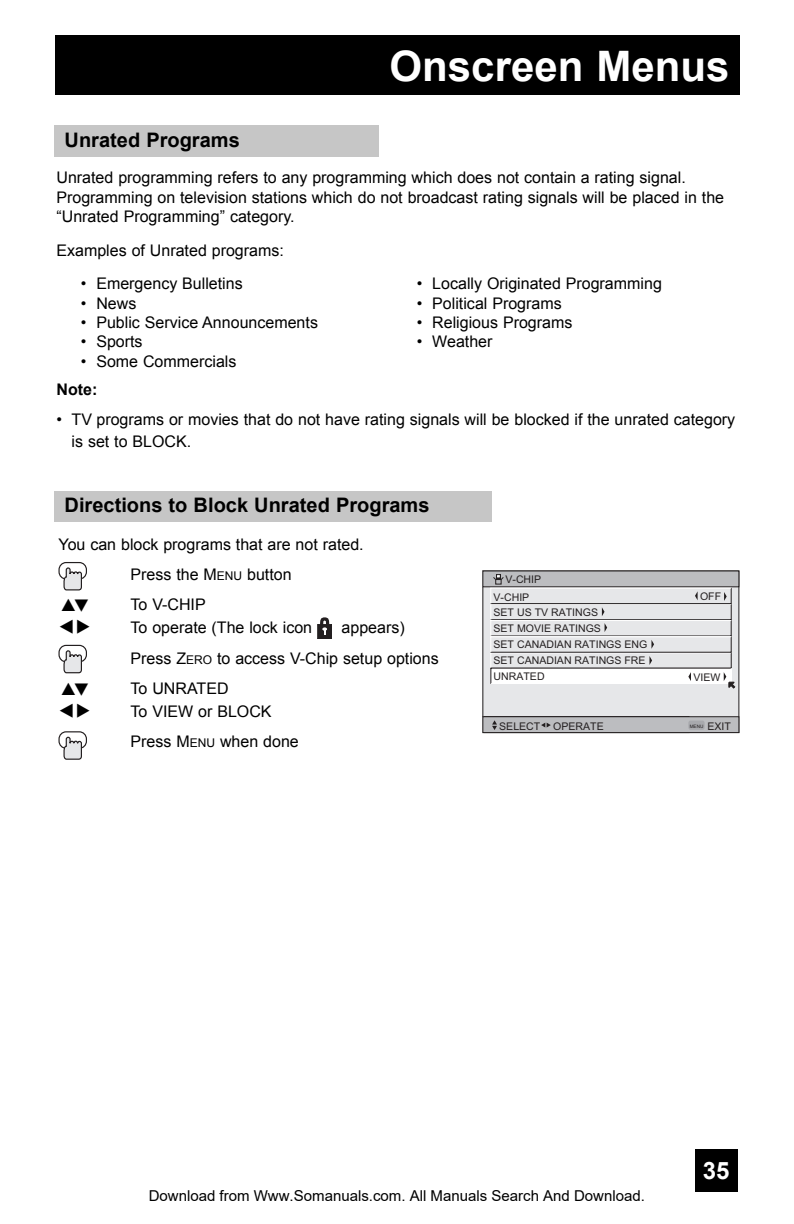
<style>
.page{position:relative;width:794px;height:1224px;background:#fff}
.page>*{position:absolute;margin:0;border:0;box-sizing:border-box;transform-origin:0 0}
.t1{font:700 42px "Arial";color:#fff}
.t2{font:700 24px "Arial";color:#fff}
.t3{font:20.8px "Zeal";color:#000;scale:.77 1}
.t4{font:700 20px "Arial";color:#000}
.t5{font:16px/30px "Arial";color:#000}
.t6{font:700 16px "Arial";color:#000}
.t7{font:16px "Zeal";color:#000;scale:1.25 1}
.t8{font:15px "Arial";color:#000}
.t9{font:10.6px/15.8px "Arial";color:#231f20}
.t10{font:4.6px "Arial";color:#231f20}
.s1{font-size:12px}
</style>
<div class="page">
<div style="left:694px;top:1148px;width:43px;height:43px;background:#000"></div>
<div style="left:54px;top:492px;width:437px;height:30px;background:#c6c6c6"></div>
<div style="left:54px;top:126px;width:324px;height:31px;background:#c6c6c6"></div>
<div style="left:482px;top:571px;width:256px;height:161px;background:#e6e7e9"></div>
<div style="left:482px;top:571px;width:256px;height:16px;background:#bcbdc0"></div>
<div style="left:482px;top:570px;width:256px;height:17px;border:1px solid #231f20"></div>
<hr style="left:490px;top:619px;width:240px;height:1px;background:#231f20">
<hr style="left:490px;top:604px;width:240px;height:1px;background:#fff">
<div style="left:490px;top:668px;width:241px;height:16px;background:#fff"></div>
<hr style="left:490px;top:667px;width:241px;height:1px;background:#231f20">
<hr style="left:490px;top:635px;width:240px;height:1px;background:#231f20">
<hr style="left:490px;top:620px;width:240px;height:1px;background:#fff">
<hr style="left:490px;top:652px;width:240px;height:1px;background:#231f20">
<hr style="left:490px;top:636px;width:240px;height:1px;background:#fff">
<hr style="left:490px;top:603px;width:240px;height:1px;background:#231f20">
<hr style="left:490px;top:588px;width:240px;height:1px;background:#fff">
<svg style="left:601px;top:607px;width:3px;height:9px"></svg>
<svg style="left:604px;top:623px;width:3px;height:9px"></svg>
<svg style="left:651px;top:640px;width:2px;height:8px"></svg>
<svg style="left:649px;top:656px;width:2px;height:9px"></svg>
<svg style="left:723px;top:588px;width:13px;height:101px"></svg>
<div style="left:482px;top:716px;width:256px;height:16px;background:#bcbdc0"></div>
<div style="left:482px;top:716px;width:256px;height:17px;border:1px solid #231f20"></div>
<svg style="left:492px;top:720px;width:4px;height:10px"></svg>
<svg style="left:541px;top:722px;width:9px;height:5px"></svg>
<div style="left:688px;top:720px;width:16px;height:9px;background:#a8a9ad;border-radius:2px"></div>
<svg style="left:490px;top:574px;width:14px;height:110px"></svg>
<div style="left:58px;top:645px;width:29px;height:17px;border:1px solid #231f20;border-radius:7px"></div>
<svg style="left:63px;top:650px;width:19px;height:23px"></svg>
<div style="left:58px;top:562px;width:29px;height:17px;border:1px solid #231f20;border-radius:7px"></div>
<svg style="left:63px;top:567px;width:19px;height:23px"></svg>
<div style="left:317px;top:624px;width:14px;height:14px;border:1px solid #231f20"></div>
<svg style="left:318px;top:617px;width:12px;height:20px"></svg>
<div style="left:58px;top:731px;width:29px;height:17px;border:1px solid #231f20;border-radius:7px"></div>
<svg style="left:63px;top:736px;width:19px;height:23px"></svg>
<div style="left:55px;top:36px;width:684px;height:59px;background:#000"></div>
<h1 class="t1" style="left:389px;top:43px;width:341px">Onscreen Menus</h1>
<p class="t4" style="left:65px;top:128px;width:177px">Unrated Programs</p>
<p class="t5" style="left:56px;top:168px;width:668px;line-height:19.2px">Unrated programming refers to any programming which does not contain a rating signal.<br>Programming on television stations which do not broadcast rating signals will be placed in the “Unrated Programming” category.</p>
<p class="t5" style="left:56px;top:235px;width:229px">Examples of Unrated programs:</p>
<p class="t5" style="left:81px;top:269px;width:163px">• Emergency Bulletins</p>
<p class="t5" style="left:416px;top:269px;width:246px">• Locally Originated Programming</p>
<p class="t5" style="left:81px;top:288px;width:57px">• News</p>
<p class="t5" style="left:416px;top:288px;width:146px">• Political Programs</p>
<p class="t5" style="left:81px;top:307px;width:238px">• Public Service Announcements</p>
<p class="t5" style="left:416px;top:307px;width:157px">• Religious Programs</p>
<p class="t5" style="left:81px;top:327px;width:63px">• Sports</p>
<p class="t5" style="left:416px;top:327px;width:77px">• Weather</p>
<p class="t5" style="left:81px;top:346px;width:157px">• Some Commercials</p>
<p class="t6" style="left:56px;top:380px;width:42px">Note:</p>
<p class="t5" style="left:72px;top:408px;width:664px;line-height:22px;text-indent:-15px">• TV programs or movies that do not have rating signals will be blocked if the unrated category is set to BLOCK.</p>
<p class="t4" style="left:65px;top:494px;width:366px">Directions to Block Unrated Programs</p>
<p class="t5" style="left:58px;top:529px;width:306px;text-align:center">You can block programs that are not rated.<br>Press the M<span class="s1">ENU</span> button</p>
<p class="t7" style="left:58px;top:597px;width:28px">π†</p>
<p class="t5" style="left:130px;top:589px;width:77px">To V-CHIP</p>
<h3 class="t3" style="left:58px;top:616px;width:44px">√®</h3>
<p class="t5" style="left:130px;top:612px;width:183px">To operate (The lock icon</p>
<p class="t5" style="left:130px;top:611px;width:309px;line-height:31.6px;text-indent:211px">appears)<br>Press Z<span class="s1">ERO</span> to access V-Chip setup options</p>
<p class="t7" style="left:58px;top:681px;width:28px">π†</p>
<p class="t5" style="left:130px;top:673px;width:99px">To UNRATED</p>
<h3 class="t3" style="left:58px;top:700px;width:44px">√®</h3>
<p class="t5" style="left:130px;top:696px;width:170px">To VIEW or BLOCK<br>Press M<span class="s1">ENU</span> when done</p>
<p class="t9" style="left:505px;top:572px;width:37px">V-CHIP</p>
<p class="t9" style="left:493px;top:590px;width:155px">V-CHIP<br>SET US TV RATINGS<br>SET MOVIE RATINGS<br>SET CANADIAN RATINGS ENG<br>SET CANADIAN RATINGS FRE<br>UNRATED</p>
<p class="t9" style="left:699px;top:589px;width:23px">OFF</p>
<p class="t9" style="left:693px;top:670px;width:28px">VIEW</p>
<p class="t9" style="left:499px;top:719px;width:106px">SELECT OPERATE</p>
<p class="t9" style="left:707px;top:719px;width:25px">EXIT</p>
<p class="t10" style="left:689px;top:724px;width:15px">MENU</p>
<h2 class="t2" style="left:702px;top:1157px;width:28px">35</h2>
<p class="t8" style="left:149px;top:1187px;width:497px">Download from Www.Somanuals.com. All Manuals Search And Download.</p>
</div>
